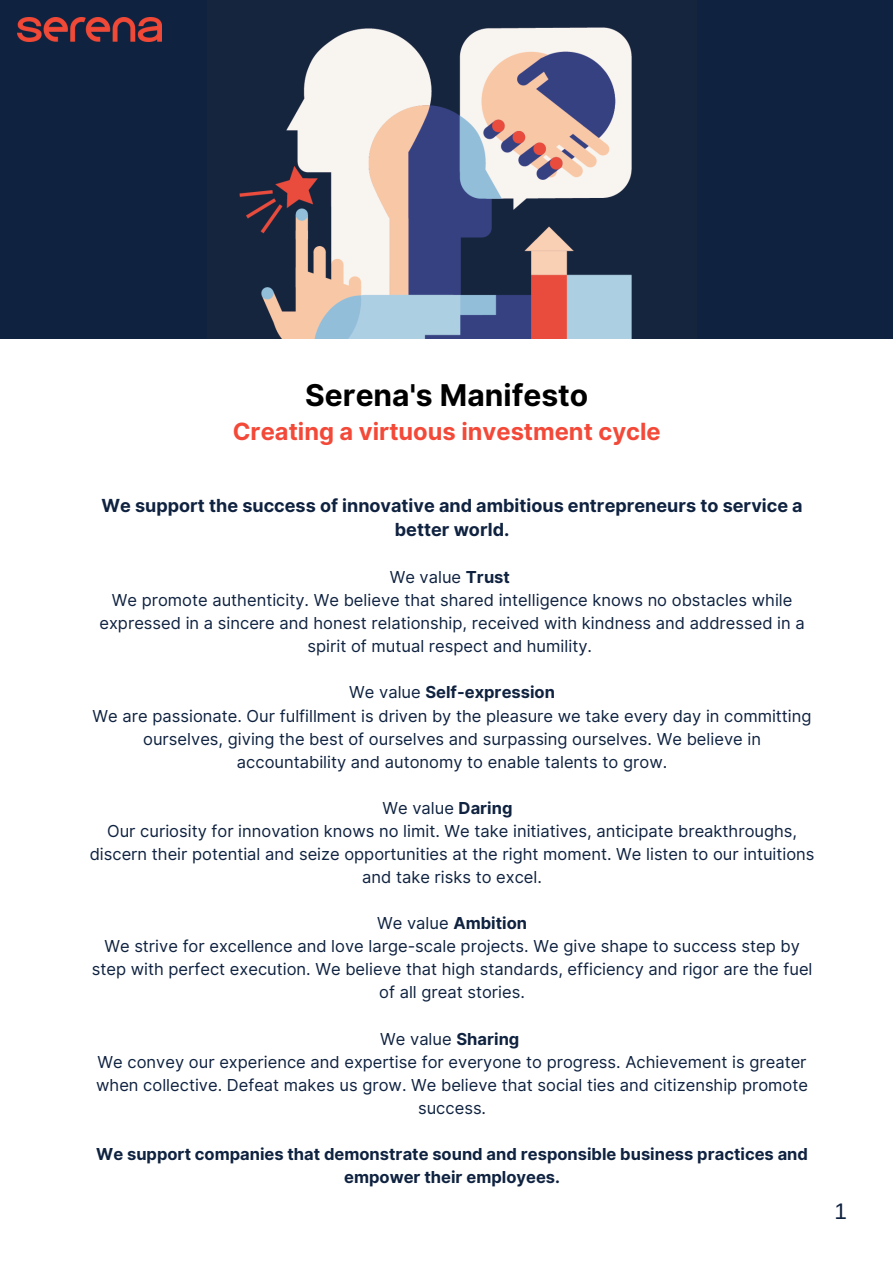
<style>
.page{position:relative;width:893px;height:1263px;background:#fff}
.page>*{position:absolute;margin:0;border:0;box-sizing:border-box;transform-origin:0 0}
.t1{font:700 30px "Inter";color:#000}
.t2{font:700 23.7px "Inter";color:#f34938}
.t3{font:22.5px "Arimo";color:#0f2240}
.t4{font:700 18px/24.8px "Inter";color:#0f2240;text-align:center}
.t5{font:16.5px/23.1px "Inter";color:#0f2240;text-align:center}
.t6{font:700 16.5px/23.1px "Inter";color:#0f2240;text-align:center}
.s1{font-weight:700}
.s2{font-weight:400}
</style>
<div class="page">
<div style="left:0;top:0;width:893px;height:338px;background:#0f2240"></div>
<img style="left:239px;top:27px;width:393px;height:311px">
<img style="left:17px;top:18px;width:144px;height:24px">
<p class="t1" style="left:305px;top:377px;width:285px">Serena's Manifesto</p>
<p class="t2" style="left:233px;top:418px;width:429px">Creating a virtuous investment cycle</p>
<p class="t4" style="left:101px;top:493px;width:703px">We support the success of innovative and ambitious entrepreneurs to service a better world.</p>
<p class="t5" style="left:390px;top:565px;width:122px">We value <span class="s1">Trust</span></p>
<p class="t5" style="left:99px;top:589px;width:707px">We promote authenticity. We believe that shared intelligence knows no obstacles while expressed in a sincere and honest relationship, received with kindness and addressed in a spirit of mutual respect and humility.</p>
<p class="t6" style="left:349px;top:681px;width:207px"><span class="s2">We value</span> Self-expression</p>
<p class="t5" style="left:93px;top:704px;width:720px">We are passionate. Our fulfillment is driven by the pleasure we take every day in committing ourselves, giving the best of ourselves and surpassing ourselves. We believe in accountability and autonomy to enable talents to grow.</p>
<p class="t5" style="left:382px;top:796px;width:132px">We value <span class="s1">Daring</span></p>
<p class="t5" style="left:90px;top:819px;width:726px">Our curiosity for innovation knows no limit. We take initiatives, anticipate breakthroughs, discern their potential and seize opportunities at the right moment. We listen to our intuitions and take risks to excel.</p>
<p class="t6" style="left:377px;top:912px;width:151px"><span class="s2">We value</span> Ambition</p>
<p class="t5" style="left:92px;top:935px;width:722px">We strive for excellence and love large-scale projects. We give shape to success step by step with perfect execution. We believe that high standards, efficiency and rigor are the fuel of all great stories.</p>
<p class="t5" style="left:380px;top:1027px;width:141px">We value <span class="s1">Sharing</span></p>
<p class="t5" style="left:96px;top:1050px;width:713px">We convey our experience and expertise for everyone to progress. Achievement is greater when collective. Defeat makes us grow. We believe that social ties and citizenship promote success.</p>
<p class="t6" style="left:96px;top:1142px;width:713px">We support companies that demonstrate sound and responsible business practices and empower their employees.</p>
<p class="t3" style="left:834px;top:1198px;width:14px">1</p>
</div>
